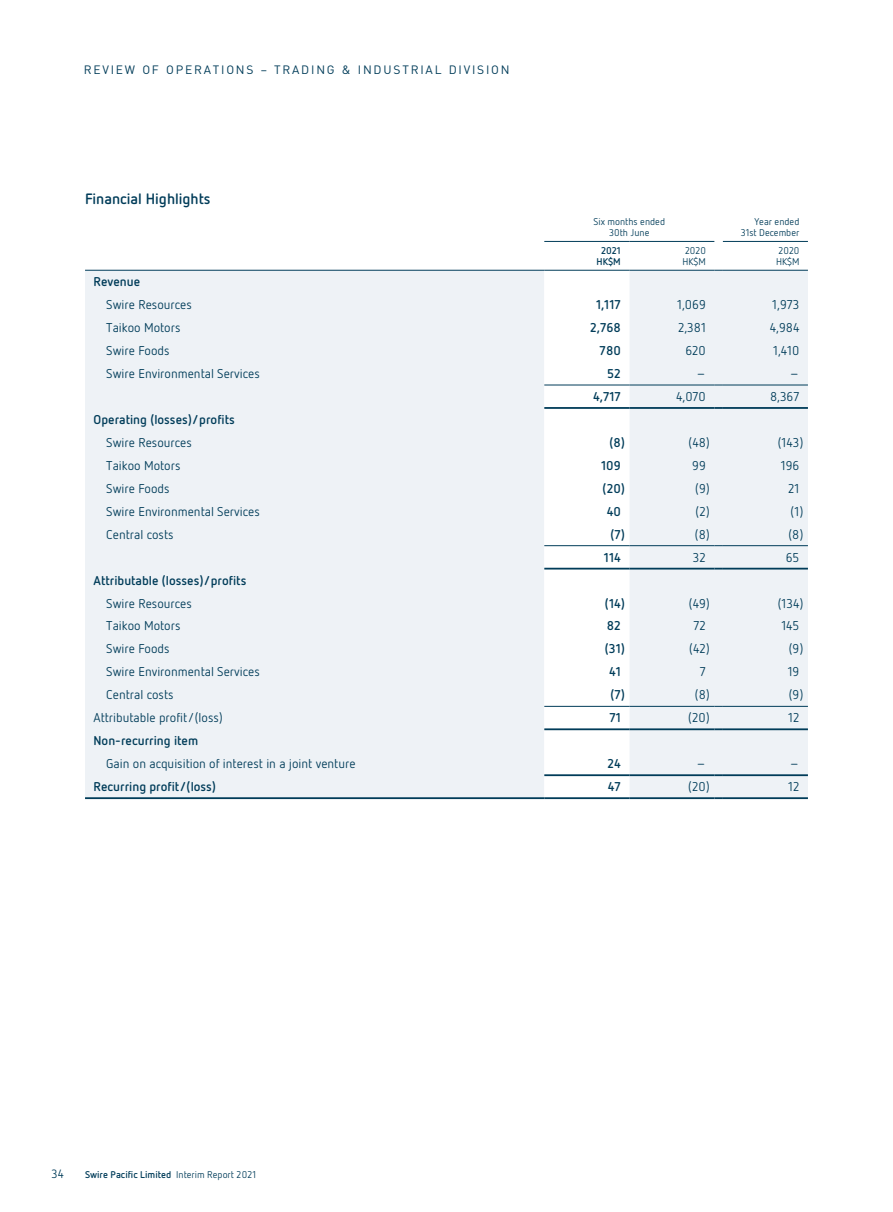
<style>
.page{position:relative;width:893px;height:1212px;background:#fff}
.page>*{position:absolute;margin:0;border:0;box-sizing:border-box;transform-origin:0 0}
.E_Heading_L2_2015{font:700 15px "Netto OT";color:#003c59}
.E_table_text_2015{font:12.75px "Netto OT";color:#003c59}
.E_table_text_2015-2{font:700 12.75px "Netto OT";color:#003c59}
.t1{font:12px "DIN";letter-spacing:.15em;color:#003c59}
.t2{font:12px "Netto OT";color:#003c59}
.E_table_small_text_2{font:9.75px "Netto OT";color:#003c59}
.E_table_small_text_2-2{font:700 9.75px "Netto OT";color:#003c59}
.s1{font-weight:400}
</style>
<div class="page">
<div style="left:85px;top:271px;width:723px;height:526px;background:#eef2f6"></div>
<svg style="left:544px;top:271px;width:85px;height:526px"></svg>
<hr style="left:544px;top:407px;width:85px;height:2px;background:#003c59">
<hr style="left:629px;top:407px;width:85px;height:2px;background:#003c59">
<svg style="left:714px;top:407px;width:9px;height:2px"></svg>
<hr style="left:723px;top:407px;width:85px;height:2px;background:#003c59">
<hr style="left:544px;top:568px;width:85px;height:1px;background:#003c59">
<hr style="left:629px;top:568px;width:85px;height:1px;background:#003c59">
<hr style="left:723px;top:568px;width:85px;height:1px;background:#003c59">
<hr style="left:85px;top:797px;width:459px;height:2px;background:#003c59">
<hr style="left:544px;top:797px;width:85px;height:2px;background:#003c59">
<hr style="left:629px;top:797px;width:85px;height:2px;background:#003c59">
<svg style="left:714px;top:797px;width:9px;height:2px"></svg>
<hr style="left:723px;top:797px;width:85px;height:2px;background:#003c59">
<hr style="left:544px;top:774px;width:85px;height:2px;background:#003c59">
<hr style="left:629px;top:774px;width:85px;height:2px;background:#003c59">
<svg style="left:714px;top:774px;width:9px;height:2px"></svg>
<hr style="left:723px;top:774px;width:85px;height:2px;background:#003c59">
<hr style="left:544px;top:728px;width:85px;height:2px;background:#003c59">
<hr style="left:629px;top:728px;width:85px;height:2px;background:#003c59">
<svg style="left:714px;top:728px;width:9px;height:2px"></svg>
<hr style="left:723px;top:728px;width:85px;height:2px;background:#003c59">
<hr style="left:544px;top:706px;width:85px;height:1px;background:#003c59">
<hr style="left:629px;top:706px;width:85px;height:1px;background:#003c59">
<hr style="left:723px;top:706px;width:85px;height:1px;background:#003c59">
<hr style="left:85px;top:270px;width:459px;height:1px;background:#003c59">
<hr style="left:544px;top:241px;width:85px;height:1px;background:#003c59">
<hr style="left:544px;top:270px;width:85px;height:1px;background:#003c59">
<hr style="left:629px;top:241px;width:85px;height:1px;background:#003c59">
<hr style="left:629px;top:270px;width:85px;height:1px;background:#003c59">
<hr style="left:723px;top:241px;width:85px;height:1px;background:#003c59">
<hr style="left:723px;top:270px;width:85px;height:1px;background:#003c59">
<hr style="left:544px;top:545px;width:85px;height:1px;background:#003c59">
<hr style="left:629px;top:545px;width:85px;height:1px;background:#003c59">
<hr style="left:723px;top:545px;width:85px;height:1px;background:#003c59">
<hr style="left:544px;top:385px;width:85px;height:1px;background:#003c59">
<hr style="left:629px;top:385px;width:85px;height:1px;background:#003c59">
<hr style="left:723px;top:385px;width:85px;height:1px;background:#003c59">
<p class="t1" style="left:84px;top:62px;width:427px">REVIEW OF OPERATIONS – TRADING &amp; INDUSTRIAL DIVISION</p>
<p class="E_Heading_L2_2015" style="left:85px;top:189px;width:127px">Financial Highlights</p>
<p class="E_table_small_text_2" style="left:594px;top:215px;width:73px">Six months ended</p>
<p class="E_table_small_text_2" style="left:609px;top:227px;width:42px">30th June</p>
<p class="E_table_small_text_2-2" style="left:601px;top:244px;width:21px">2021</p>
<p class="E_table_small_text_2-2" style="left:597px;top:255px;width:26px">HK$M</p>
<p class="E_table_small_text_2" style="left:685px;top:244px;width:22px">2020</p>
<p class="E_table_small_text_2" style="left:682px;top:255px;width:25px">HK$M</p>
<p class="E_table_small_text_2" style="left:754px;top:215px;width:47px">Year ended</p>
<p class="E_table_small_text_2" style="left:741px;top:227px;width:60px">31st December</p>
<p class="E_table_small_text_2" style="left:778px;top:244px;width:22px">2020</p>
<p class="E_table_small_text_2" style="left:776px;top:255px;width:25px">HK$M</p>
<p class="E_table_text_2015-2" style="left:94px;top:274px;width:48px">Revenue</p>
<p class="E_table_text_2015" style="left:106px;top:297px;width:87px">Swire Resources</p>
<p class="E_table_text_2015-2" style="left:596px;top:297px;width:26px">1,117</p>
<p class="E_table_text_2015" style="left:677px;top:297px;width:30px">1,069</p>
<p class="E_table_text_2015" style="left:772px;top:297px;width:29px">1,973</p>
<p class="E_table_text_2015" style="left:106px;top:320px;width:76px">Taikoo Motors</p>
<p class="E_table_text_2015-2" style="left:590px;top:320px;width:32px">2,768</p>
<p class="E_table_text_2015" style="left:678px;top:320px;width:29px">2,381</p>
<p class="E_table_text_2015" style="left:770px;top:320px;width:31px">4,984</p>
<p class="E_table_text_2015" style="left:106px;top:343px;width:65px">Swire Foods</p>
<p class="E_table_text_2015-2" style="left:600px;top:342px;width:23px">780</p>
<p class="E_table_text_2015" style="left:685px;top:343px;width:22px">620</p>
<p class="E_table_text_2015" style="left:773px;top:343px;width:28px">1,410</p>
<p class="E_table_text_2015" style="left:106px;top:366px;width:155px">Swire Environmental Services</p>
<p class="E_table_text_2015-2" style="left:607px;top:365px;width:15px">52</p>
<p class="E_table_text_2015" style="left:696px;top:366px;width:11px">–</p>
<p class="E_table_text_2015" style="left:790px;top:366px;width:11px">–</p>
<p class="E_table_text_2015-2" style="left:593px;top:388px;width:29px">4,717</p>
<p class="E_table_text_2015" style="left:676px;top:389px;width:31px">4,070</p>
<p class="E_table_text_2015" style="left:770px;top:389px;width:31px">8,367</p>
<p class="E_table_text_2015-2" style="left:94px;top:411px;width:143px">Operating (losses)/profits</p>
<p class="E_table_text_2015" style="left:106px;top:435px;width:87px">Swire Resources</p>
<p class="E_table_text_2015-2" style="left:609px;top:434px;width:17px">(8)</p>
<p class="E_table_text_2015" style="left:688px;top:435px;width:23px">(48)</p>
<p class="E_table_text_2015" style="left:778px;top:435px;width:27px">(143)</p>
<p class="E_table_text_2015" style="left:106px;top:457px;width:76px">Taikoo Motors</p>
<p class="E_table_text_2015-2" style="left:601px;top:457px;width:21px">109</p>
<p class="E_table_text_2015" style="left:692px;top:457px;width:15px">99</p>
<p class="E_table_text_2015" style="left:781px;top:457px;width:20px">196</p>
<p class="E_table_text_2015" style="left:106px;top:480px;width:65px">Swire Foods</p>
<p class="E_table_text_2015-2" style="left:603px;top:480px;width:24px">(20)</p>
<p class="E_table_text_2015" style="left:695px;top:480px;width:16px">(9)</p>
<p class="E_table_text_2015" style="left:788px;top:480px;width:13px">21</p>
<p class="E_table_text_2015" style="left:106px;top:503px;width:155px">Swire Environmental Services</p>
<p class="E_table_text_2015-2" style="left:607px;top:503px;width:16px">40</p>
<p class="E_table_text_2015" style="left:695px;top:503px;width:16px">(2)</p>
<p class="E_table_text_2015" style="left:791px;top:503px;width:14px">(1)</p>
<p class="E_table_text_2015" style="left:106px;top:526px;width:69px">Central costs</p>
<p class="E_table_text_2015-2" style="left:610px;top:526px;width:16px">(7)</p>
<p class="E_table_text_2015" style="left:695px;top:526px;width:17px">(8)</p>
<p class="E_table_text_2015" style="left:788px;top:526px;width:17px">(8)</p>
<p class="E_table_text_2015-2" style="left:604px;top:549px;width:18px">114</p>
<p class="E_table_text_2015" style="left:693px;top:549px;width:14px">32</p>
<p class="E_table_text_2015" style="left:786px;top:549px;width:15px">65</p>
<p class="E_table_text_2015-2" style="left:94px;top:572px;width:154px">Attributable (losses)/profits</p>
<p class="E_table_text_2015" style="left:106px;top:595px;width:87px">Swire Resources</p>
<p class="E_table_text_2015-2" style="left:605px;top:595px;width:21px">(14)</p>
<p class="E_table_text_2015" style="left:689px;top:595px;width:23px">(49)</p>
<p class="E_table_text_2015" style="left:778px;top:595px;width:27px">(134)</p>
<p class="E_table_text_2015" style="left:106px;top:618px;width:76px">Taikoo Motors</p>
<p class="E_table_text_2015-2" style="left:607px;top:618px;width:16px">82</p>
<p class="E_table_text_2015" style="left:693px;top:618px;width:14px">72</p>
<p class="E_table_text_2015" style="left:781px;top:618px;width:20px">145</p>
<p class="E_table_text_2015" style="left:106px;top:641px;width:65px">Swire Foods</p>
<p class="E_table_text_2015-2" style="left:605px;top:641px;width:22px">(31)</p>
<p class="E_table_text_2015" style="left:689px;top:641px;width:22px">(42)</p>
<p class="E_table_text_2015" style="left:789px;top:641px;width:16px">(9)</p>
<p class="E_table_text_2015" style="left:106px;top:664px;width:155px">Swire Environmental Services</p>
<p class="E_table_text_2015-2" style="left:609px;top:664px;width:13px">41</p>
<p class="E_table_text_2015" style="left:700px;top:664px;width:8px">7</p>
<p class="E_table_text_2015" style="left:788px;top:664px;width:13px">19</p>
<p class="E_table_text_2015" style="left:106px;top:687px;width:69px">Central costs</p>
<p class="E_table_text_2015-2" style="left:610px;top:687px;width:16px">(7)</p>
<p class="E_table_text_2015" style="left:695px;top:687px;width:17px">(8)</p>
<p class="E_table_text_2015" style="left:789px;top:687px;width:16px">(9)</p>
<p class="E_table_text_2015" style="left:94px;top:710px;width:131px">Attributable profit/(loss)</p>
<p class="E_table_text_2015-2" style="left:609px;top:710px;width:13px">71</p>
<p class="E_table_text_2015" style="left:688px;top:710px;width:23px">(20)</p>
<p class="E_table_text_2015" style="left:788px;top:710px;width:13px">12</p>
<p class="E_table_text_2015-2" style="left:94px;top:733px;width:106px">Non-recurring item</p>
<p class="E_table_text_2015" style="left:106px;top:756px;width:251px">Gain on acquisition of interest in a joint venture</p>
<p class="E_table_text_2015-2" style="left:607px;top:756px;width:15px">24</p>
<p class="E_table_text_2015" style="left:696px;top:756px;width:11px">–</p>
<p class="E_table_text_2015" style="left:790px;top:756px;width:11px">–</p>
<p class="E_table_text_2015-2" style="left:94px;top:779px;width:124px">Recurring profit/(loss)</p>
<p class="E_table_text_2015-2" style="left:608px;top:779px;width:15px">47</p>
<p class="E_table_text_2015" style="left:688px;top:779px;width:23px">(20)</p>
<p class="E_table_text_2015" style="left:788px;top:779px;width:13px">12</p>
<p class="t2" style="left:52px;top:1166px;width:14px">34</p>
<p class="E_table_small_text_2-2" style="left:85px;top:1168px;width:173px">Swire Pacific Limited <span class="s1">Interim Report 2021</span></p>
</div>
